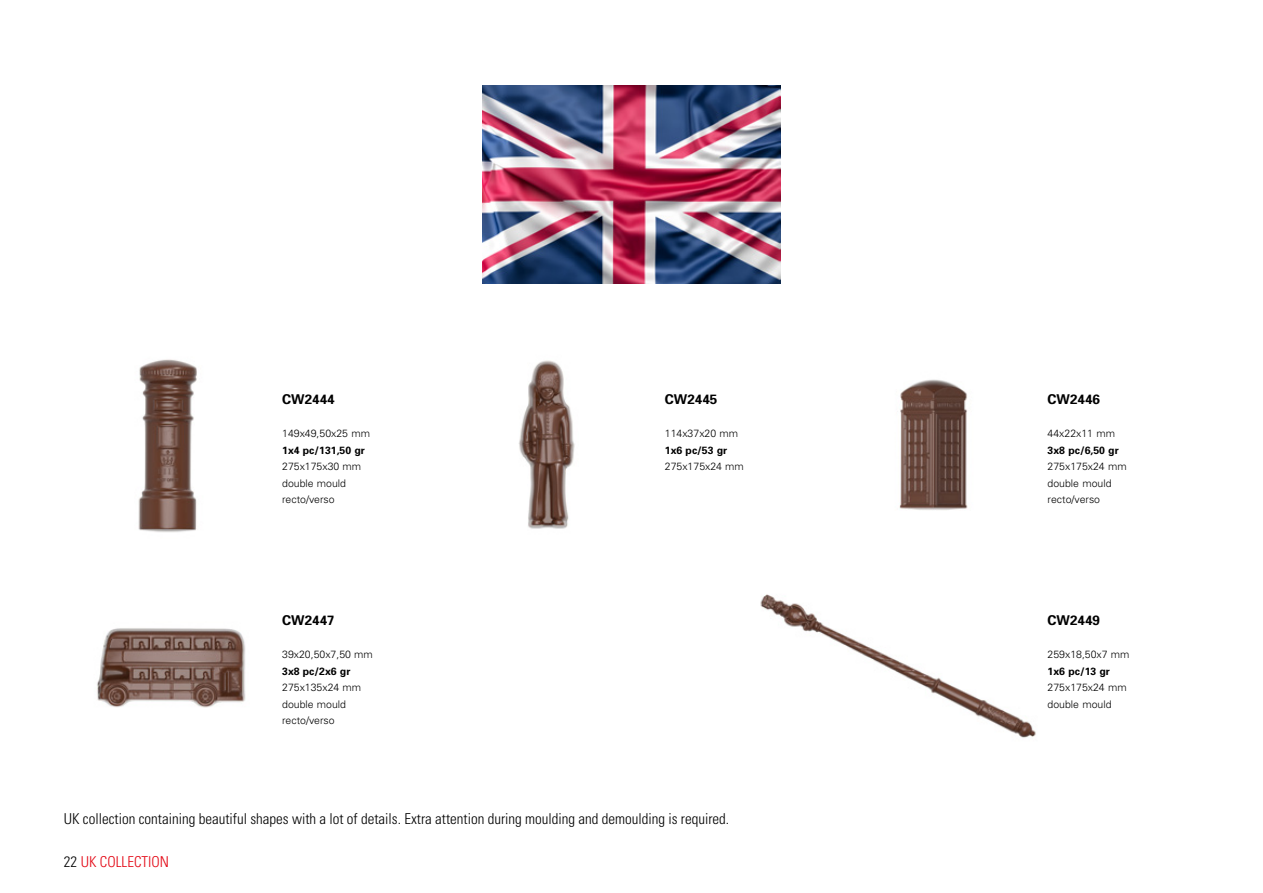
<style>
.page{position:relative;width:1263px;height:893px;background:#fff}
.page>*{position:absolute;margin:0;border:0;box-sizing:border-box;transform-origin:0 0}
.t1{font:300 condensed 15px "Univers";color:#000}
.t2{font:300 condensed 15px "Univers";color:#e30613}
.t3{font:700 13.5px "Univers";color:#000}
.t4{font:300 10.5px/16.5px "Univers";color:#000}
.t5{font:700 10.5px "Univers";color:#000}
.s1{color:#000}
</style>
<div class="page">
<img style="left:483px;top:85px;width:297px;height:198px">
<img style="left:138px;top:359px;width:59px;height:173px">
<img style="left:519px;top:360px;width:56px;height:169px">
<img style="left:899px;top:379px;width:69px;height:131px">
<img style="left:97px;top:628px;width:149px;height:80px">
<img style="left:760px;top:594px;width:276px;height:144px">
<p class="t3" style="left:282px;top:390px;width:54px">CW2444</p>
<p class="t4" style="left:282px;top:425px;width:89px">149x49,50x25 mm</p>
<p class="t5" style="left:282px;top:443px;width:84px">1x4 pc/131,50 gr</p>
<p class="t4" style="left:282px;top:458px;width:81px">275x175x30 mm double mould recto/verso</p>
<p class="t3" style="left:282px;top:611px;width:54px">CW2447</p>
<p class="t4" style="left:282px;top:646px;width:92px">39x20,50x7,50 mm</p>
<p class="t5" style="left:282px;top:664px;width:70px">3x8 pc/2x6 gr</p>
<p class="t4" style="left:282px;top:679px;width:81px">275x135x24 mm double mould recto/verso</p>
<p class="t3" style="left:665px;top:390px;width:54px">CW2445</p>
<p class="t4" style="left:665px;top:425px;width:75px">114x37x20 mm</p>
<p class="t5" style="left:665px;top:443px;width:64px">1x6 pc/53 gr</p>
<p class="t4" style="left:665px;top:458px;width:81px">275x175x24 mm</p>
<h1 class="t1" style="left:64px;top:810px;width:667px">UK collection containing beautiful shapes with a lot of details. Extra attention during moulding and demoulding is required.</h1>
<h1 class="t2" style="left:64px;top:852px;width:107px"><span class="s1">22</span> UK COLLECTION</h1>
<p class="t3" style="left:1047px;top:390px;width:54px">CW2446</p>
<p class="t4" style="left:1047px;top:425px;width:69px">44x22x11 mm</p>
<p class="t5" style="left:1047px;top:443px;width:73px">3x8 pc/6,50 gr</p>
<p class="t4" style="left:1047px;top:458px;width:81px">275x175x24 mm double mould recto/verso</p>
<p class="t3" style="left:1047px;top:611px;width:54px">CW2449</p>
<p class="t4" style="left:1047px;top:646px;width:84px">259x18,50x7 mm</p>
<p class="t5" style="left:1047px;top:664px;width:64px">1x6 pc/13 gr</p>
<p class="t4" style="left:1047px;top:679px;width:81px">275x175x24 mm double mould</p>
</div>
